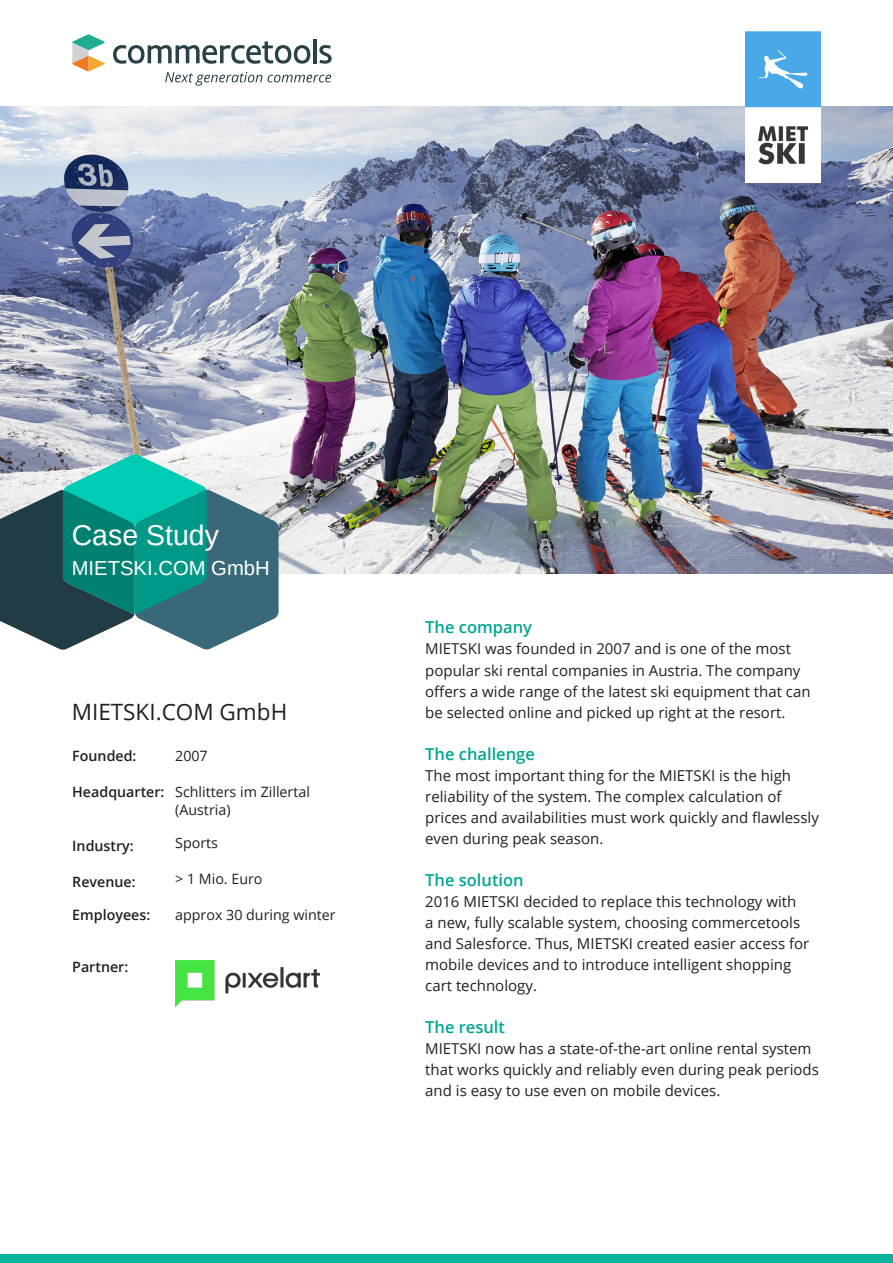
<style>
.page{position:relative;width:893px;height:1263px;background:#fff}
.page>*{position:absolute;margin:0;border:0;box-sizing:border-box;transform-origin:0 0}
.t1{font:28.5px "Arimo";color:#fff}
.t2{font:22.5px "Open Sans";color:#231f20}
.t3{font:20.25px "Arimo";color:#fff}
.t4{font:600 16.5px "Open Sans";color:#00a691}
.t5{font:15px/21px "Open Sans";color:#231f20}
.t6{font:14.25px/18px "Open Sans";color:#231f20}
.t7{font:600 14.25px "Open Sans";color:#231f20}
</style>
<div class="page">
<svg style="left:113px;top:41px;width:197px;height:23px"></svg>
<hr style="left:313px;top:39px;width:4px;height:24px;background:#2a4148">
<svg style="left:319px;top:45px;width:13px;height:19px"></svg>
<svg style="left:72px;top:34px;width:33px;height:38px"></svg>
<svg style="left:165px;top:72px;width:97px;height:14px"></svg>
<svg style="left:268px;top:75px;width:63px;height:7px"></svg>
<img style="left:0;top:107px;width:893px;height:467px">
<div style="left:0;top:1254px;width:893px;height:9px;background:#09b49e"></div>
<svg style="left:0;top:454px;width:279px;height:196px;background:#4d9191"></svg>
<img style="left:746px;top:32px;width:75px;height:150px">
<img style="left:175px;top:961px;width:144px;height:45px">
<h1 class="t1" style="left:72px;top:519px;width:149px">Case Study</h1>
<h3 class="t3" style="left:72px;top:556px;width:200px">MIETSKI.COM GmbH</h3>
<h2 class="t2" style="left:72px;top:696px;width:217px">MIETSKI.COM GmbH</h2>
<p class="t7" style="left:72px;top:746px;width:66px">Founded:</p>
<p class="t7" style="left:72px;top:782px;width:94px">Headquarter:</p>
<p class="t7" style="left:72px;top:836px;width:63px">Industry:</p>
<p class="t7" style="left:72px;top:872px;width:65px">Revenue:</p>
<p class="t7" style="left:72px;top:905px;width:80px">Employees:</p>
<p class="t7" style="left:72px;top:957px;width:58px">Partner:</p>
<p class="t6" style="left:175px;top:746px;width:34px">2007</p>
<p class="t6" style="left:175px;top:782px;width:136px">Schlitters im Zillertal (Austria)</p>
<p class="t6" style="left:175px;top:833px;width:44px">Sports</p>
<p class="t6" style="left:175px;top:869px;width:89px">&gt; 1 Mio. Euro</p>
<p class="t6" style="left:175px;top:905px;width:162px">approx 30 during winter</p>
<p class="t4" style="left:425px;top:616px;width:108px">The company</p>
<p class="t5" style="left:425px;top:638px;width:387px">MIETSKI was founded in 2007 and is one of the most popular ski rental companies in Austria. The company offers a wide range of the latest ski equipment that can be selected online and picked up right at the resort.</p>
<p class="t4" style="left:425px;top:742px;width:111px">The challenge</p>
<p class="t5" style="left:425px;top:764px;width:395px">The most important thing for the MIETSKI is the high reliability of the system. The complex calculation of prices and availabilities must work quickly and flawlessly even during peak season.</p>
<p class="t4" style="left:425px;top:868px;width:100px">The solution</p>
<p class="t5" style="left:425px;top:890px;width:386px">2016 MIETSKI decided to replace this technology with<br>a new, fully scalable system, choosing commercetools and Salesforce. Thus, MIETSKI created easier access for mobile devices and to introduce intelligent shopping cart technology.</p>
<p class="t4" style="left:425px;top:1015px;width:81px">The result</p>
<p class="t5" style="left:425px;top:1037px;width:395px">MIETSKI now has a state-of-the-art online rental system that works quickly and reliably even during peak periods and is easy to use even on mobile devices.</p>
</div>
